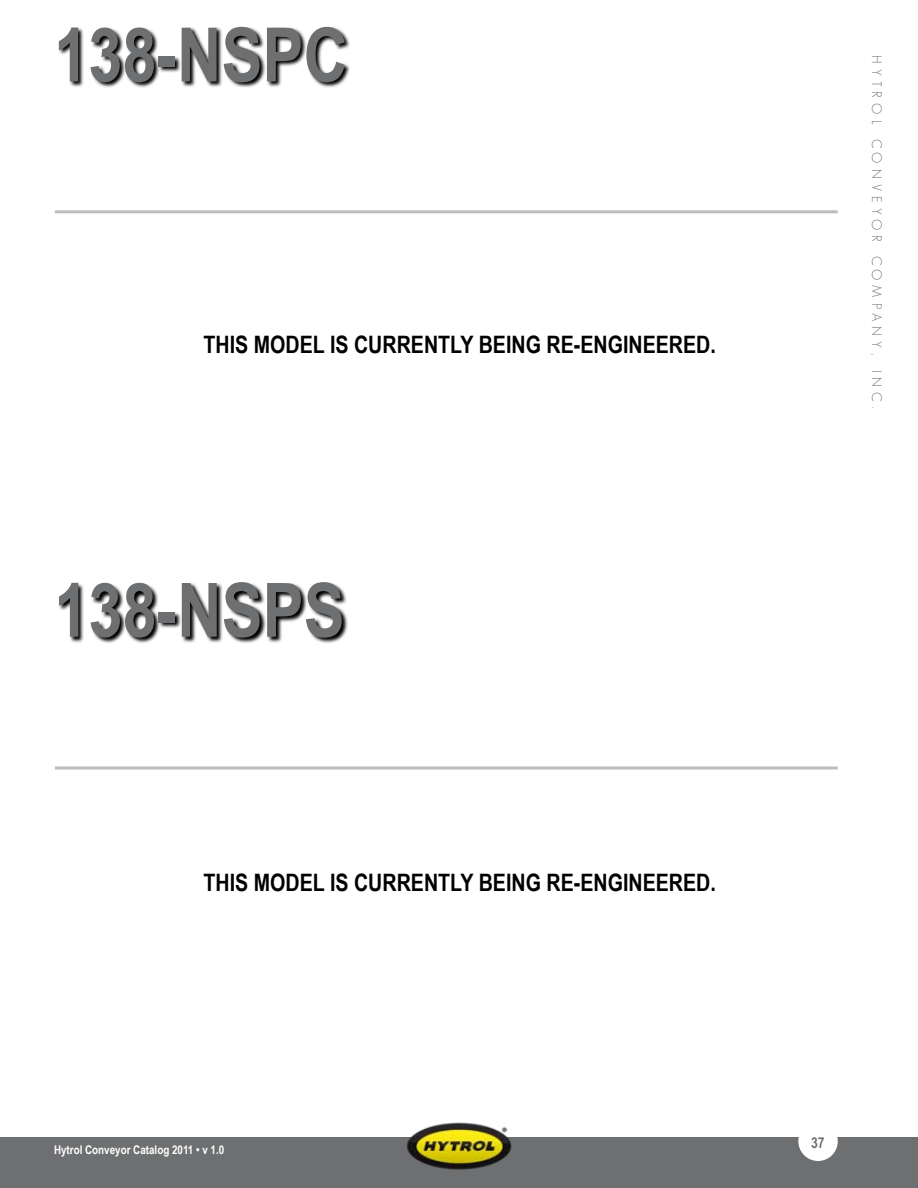
<style>
.page{position:relative;width:918px;height:1188px;background:#fff}
.page>*{position:absolute;margin:0;border:0;box-sizing:border-box;transform-origin:0 0}
.t1{font:700 75px "Arial Narrow";color:#6d6f71}
.t2{font:700 24px "Arial Narrow";color:#000}
.t3{font:700 15px "Arial Narrow";color:#6d6f71}
.t4{font:300 13.5px "Geosans";letter-spacing:.38em;color:#6d6f71}
.t5{font:700 12px "Arial Narrow";color:#fff}
</style>
<div class="page">
<div style="left:0;top:1138px;width:918px;height:50px;background:#6d6f71"></div>
<img style="left:404px;top:1122px;width:110px;height:48px">
<hr style="left:55px;top:210px;width:783px;height:3px;background:#bcbdc0">
<div style="left:798px;top:1122px;width:40px;height:39px;background:#fff;border-radius:50%"></div>
<svg style="left:59px;top:27px;width:291px;height:61px"></svg>
<svg style="left:59px;top:582px;width:289px;height:61px"></svg>
<svg style="left:55px;top:766px;width:783px;height:4px;background:#cccdcf"></svg>
<h1 class="t1" style="left:54px;top:11px;width:295px">138-NSPC</h1>
<p class="t2" style="left:204px;top:331px;width:514px">THIS MODEL IS CURRENTLY BEING RE-ENGINEERED.</p>
<h1 class="t1" style="left:54px;top:567px;width:292px">138-NSPS</h1>
<p class="t2" style="left:204px;top:869px;width:514px">THIS MODEL IS CURRENTLY BEING RE-ENGINEERED.</p>
<p class="t4" style="left:884px;top:55px;width:355px;rotate:90deg">HYTROL CONVEYOR COMPANY, INC.</p>
<p class="t5" style="left:54px;top:1142px;width:172px">HYTROL CONVEYOR CATALOG 2011 • V 1.0</p>
<p class="t3" style="left:811px;top:1134px;width:15px">37</p>
</div>
